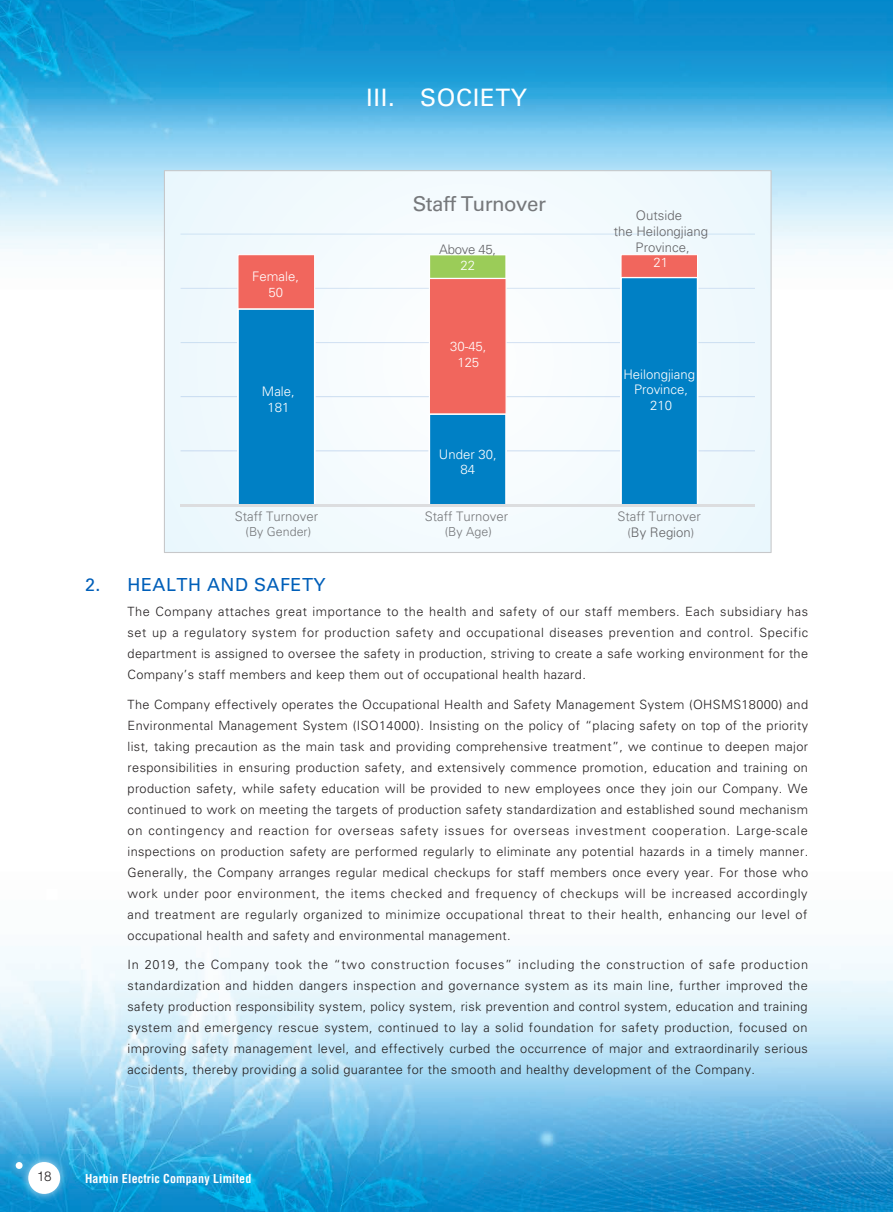
<style>
.page{position:relative;width:893px;height:1212px;background:#fff}
.page>*{position:absolute;margin:0;border:0;box-sizing:border-box;transform-origin:0 0}
.t1{font:24px "Univers LT Std";letter-spacing:.03em;color:#fff}
.t2{font:20.4px "Univers LT Std";letter-spacing:-.025em;color:#76787b}
.t3{font:18px "Univers LT Std";letter-spacing:.03em;color:#005fb9}
.t4{font:300 13.5px "Helvetica LT Std";color:#231f20}
.t5{font:300 13.2px/15.8px "Univers LT";color:#fff;text-align:center}
.t6{font:300 13.2px/15.8px "Univers LT";color:#76787b;text-align:center}
.t7{font:300 13.2px/15.8px "Univers LT";color:#636366;text-align:center}
.t8{font:300 12.75px/21px "Univers LT Std";letter-spacing:.03em;color:#231f20;text-align:justify}
.t9{font:300 12.45px "Univers LT";color:#76787b}
.t10{font:700 condensed 12px "Helvetica LT Std";letter-spacing:.015em;color:#fff}
.s1{font-size:12.45px}
.s2{color:#636366}
</style>
<div class="page">
<img style="left:0;top:0;width:893px;height:1212px">
<div style="left:19px;top:1152px;width:51px;height:51px;background:#fff;opacity:.75"></div>
<div style="left:28px;top:1162px;width:32px;height:32px;background:#fff;border-radius:50%"></div>
<div style="left:7px;top:1153px;width:25px;height:25px;background:#fff;opacity:.75"></div>
<div style="left:16px;top:1162px;width:7px;height:7px;background:#fff;border-radius:50%"></div>
<div style="left:164px;top:170px;width:608px;height:383px;background:#f0f9fd"></div>
<svg style="left:237px;top:414px;width:461px;height:90px"></svg>
<hr style="left:181px;top:504px;width:574px;height:2px;background:#dcdddf">
<svg style="left:181px;top:254px;width:574px;height:160px"></svg>
<p class="t5" style="left:252px;top:268px;width:48px">Female,<br>50</p>
<p class="t5" style="left:262px;top:383px;width:34px">Male,<br>181</p>
<p class="t6" style="left:235px;top:508px;width:85px">Staff Turnover</p>
<p class="t9" style="left:246px;top:524px;width:67px">(By Gender)</p>
<h1 class="t1" style="left:366px;top:84px;width:162px">III. SOCIETY</h1>
<h2 class="t2" style="left:413px;top:192px;width:135px">Staff Turnover</h2>
<p class="t7" style="left:439px;top:241px;width:59px">Above 45,</p>
<p class="t5" style="left:460px;top:257px;width:16px">22</p>
<p class="t5" style="left:450px;top:339px;width:38px">30-45,<br>125</p>
<p class="t5" style="left:439px;top:446px;width:59px">Under 30,<br>84</p>
<p class="t6" style="left:425px;top:508px;width:85px">Staff Turnover</p>
<p class="t9" style="left:445px;top:524px;width:48px">(By Age)</p>
<p class="t7" style="left:614px;top:207px;width:96px">Outside<br>the Heilongjiang<br>Province,</p>
<p class="t5" style="left:653px;top:255px;width:16px">21</p>
<p class="t5" style="left:623px;top:366px;width:73px">Heilongjiang<br>Province,<br>210</p>
<p class="t6" style="left:617px;top:508px;width:85px">Staff Turnover <span class="s1">(</span><span class="s2">By Region</span><span class="s1">)</span></p>
<h3 class="t3" style="left:85px;top:574px;width:242px">2. HEALTH AND SAFETY</h3>
<p class="t8" style="left:128px;top:601px;width:682px">The Company attaches great importance to the health and safety of our staff members. Each subsidiary has set up a regulatory system for production safety and occupational diseases prevention and control. Specific department is assigned to oversee the safety in production, striving to create a safe working environment for the Company’s staff members and keep them out of occupational health hazard.</p>
<p class="t8" style="left:128px;top:694px;width:682px">The Company effectively operates the Occupational Health and Safety Management System (OHSMS18000) and Environmental Management System (ISO14000). Insisting on the policy of “placing safety on top of the priority list, taking precaution as the main task and providing comprehensive treatment”, we continue to deepen major responsibilities in ensuring production safety, and extensively commence promotion, education and training on production safety, while safety education will be provided to new employees once they join our Company. We continued to work on meeting the targets of production safety standardization and established sound mechanism on contingency and reaction for overseas safety issues for overseas investment cooperation. Large-scale inspections on production safety are performed regularly to eliminate any potential hazards in a timely manner.<br>Generally, the Company arranges regular medical checkups for staff members once every year. For those who work under poor environment, the items checked and frequency of checkups will be increased accordingly and treatment are regularly organized to minimize occupational threat to their health, enhancing our level of occupational health and safety and environmental management.</p>
<p class="t8" style="left:128px;top:954px;width:682px">In 2019, the Company took the “two construction focuses” including the construction of safe production standardization and hidden dangers inspection and governance system as its main line, further improved the safety production responsibility system, policy system, risk prevention and control system, education and training system and emergency rescue system, continued to lay a solid foundation for safety production, focused on improving safety management level, and effectively curbed the occurrence of major and extraordinarily serious accidents, thereby providing a solid guarantee for the smooth and healthy development of the Company.</p>
<p class="t4" style="left:37px;top:1168px;width:17px">18</p>
<p class="t10" style="left:85px;top:1171px;width:168px">Harbin Electric Company Limited</p>
</div>
